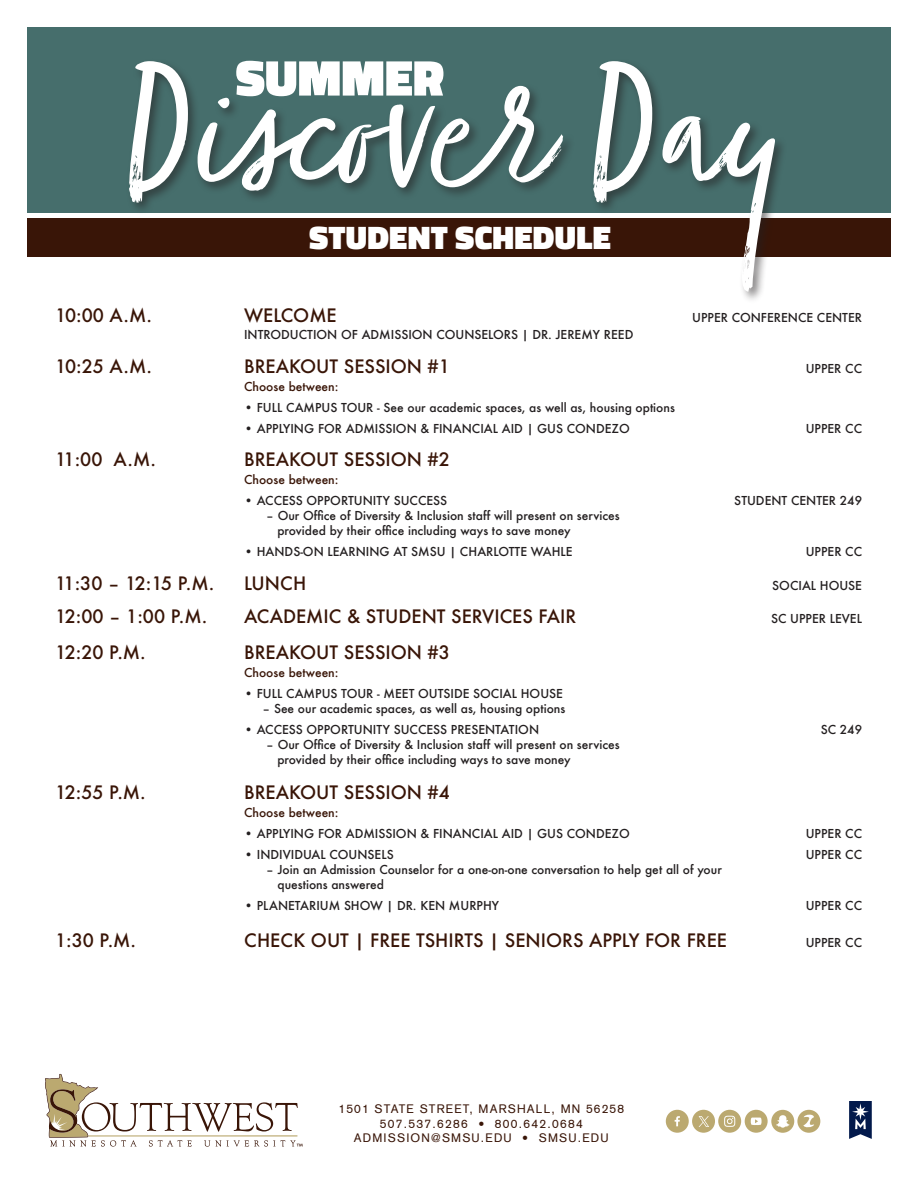
<style>
.page{position:relative;width:918px;height:1188px;background:#fff}
.page>*{position:absolute;margin:0;border:0;box-sizing:border-box;transform-origin:0 0}
.t1{font:209.1px "Zooja Light Pro";color:#fff}
.t2{font:900 51px "Titillium Web";color:#fff}
.t3{font:900 33px "Titillium Web";letter-spacing:.01em;color:#fff}
.t4{font:500 18px "Futura";color:#391507}
.t5{font:500 12px/15px "Futura";color:#231f20}
.t6{font:12px/14.4px "Akzidenz Grotesk CE";letter-spacing:.1em;color:#391507;text-align:center}
.t7{font:500 12px "Futura";color:#391507}
</style>
<div class="page">
<div style="left:27px;top:218px;width:864px;height:39px;background:#391507"></div>
<div style="left:27px;top:27px;width:864px;height:185px;background:#466e6c"></div>
<div style="left:126px;top:58px;width:662px;height:246px;background:#231f20;opacity:.55"></div>
<svg style="left:45px;top:1074px;width:258px;height:73px"></svg>
<svg style="left:666px;top:1110px;width:154px;height:23px"></svg>
<svg style="left:849px;top:1102px;width:23px;height:37px"></svg>
<h2 class="t2" style="left:235px;top:40px;width:210px">SUMMER</h2>
<h1 class="t1" style="left:117px;top:14px;width:666px">Discover Day</h1>
<h3 class="t3" style="left:309px;top:213px;width:303px">STUDENT SCHEDULE</h3>
<h3 class="t4" style="left:55px;top:303px;width:98px">10:00 A.M.</h3>
<h3 class="t4" style="left:244px;top:303px;width:94px">WELCOME</h3>
<p class="t5" style="left:692px;top:309px;width:171px">UPPER CONFERENCE CENTER</p>
<p class="t5" style="left:244px;top:327px;width:391px">INTRODUCTION OF ADMISSION COUNSELORS | DR. JEREMY REED</p>
<h3 class="t4" style="left:55px;top:354px;width:98px">10:25 A.M.</h3>
<h3 class="t4" style="left:244px;top:354px;width:207px">BREAKOUT SESSION #1</h3>
<p class="t5" style="left:806px;top:360px;width:58px">UPPER CC</p>
<p class="t7" style="left:244px;top:378px;width:96px">Choose between:</p>
<p class="t5" style="left:244px;top:399px;width:432px">• FULL CAMPUS TOUR - See our academic spaces, as well as, housing options</p>
<p class="t5" style="left:244px;top:420px;width:387px">• APPLYING FOR ADMISSION &amp; FINANCIAL AID | GUS CONDEZO</p>
<p class="t5" style="left:806px;top:420px;width:58px">UPPER CC</p>
<h3 class="t4" style="left:55px;top:447px;width:102px">11:00 A.M.</h3>
<h3 class="t4" style="left:244px;top:447px;width:207px">BREAKOUT SESSION #2</h3>
<p class="t7" style="left:244px;top:471px;width:96px">Choose between:</p>
<p class="t5" style="left:244px;top:493px;width:205px">• ACCESS OPPORTUNITY SUCCESS</p>
<p class="t5" style="left:734px;top:493px;width:129px">STUDENT CENTER 249</p>
<p class="t5" style="left:277px;top:508px;width:344px;text-indent:-11px">– Our Office of Diversity &amp; Inclusion staff will present on services provided by their office including ways to save money</p>
<p class="t5" style="left:244px;top:544px;width:330px">• HANDS-ON LEARNING AT SMSU | CHARLOTTE WAHLE</p>
<p class="t5" style="left:806px;top:544px;width:58px">UPPER CC</p>
<h3 class="t4" style="left:55px;top:571px;width:161px">11:30 – 12:15 P.M.</h3>
<h3 class="t4" style="left:244px;top:571px;width:64px">LUNCH</h3>
<p class="t5" style="left:772px;top:578px;width:91px">SOCIAL HOUSE</p>
<h3 class="t4" style="left:55px;top:604px;width:154px">12:00 – 1:00 P.M.</h3>
<h3 class="t4" style="left:244px;top:604px;width:334px">ACADEMIC &amp; STUDENT SERVICES FAIR</h3>
<p class="t5" style="left:771px;top:611px;width:92px">SC UPPER LEVEL</p>
<h3 class="t4" style="left:55px;top:640px;width:92px">12:20 P.M.</h3>
<h3 class="t4" style="left:244px;top:640px;width:207px">BREAKOUT SESSION #3</h3>
<p class="t7" style="left:244px;top:664px;width:96px">Choose between:</p>
<p class="t5" style="left:244px;top:686px;width:320px">• FULL CAMPUS TOUR - MEET OUTSIDE SOCIAL HOUSE</p>
<p class="t5" style="left:263px;top:701px;width:304px">– See our academic spaces, as well as, housing options</p>
<p class="t5" style="left:244px;top:722px;width:297px">• ACCESS OPPORTUNITY SUCCESS PRESENTATION</p>
<p class="t5" style="left:821px;top:722px;width:43px">SC 249</p>
<p class="t5" style="left:277px;top:737px;width:344px;text-indent:-11px">– Our Office of Diversity &amp; Inclusion staff will present on services provided by their office including ways to save money</p>
<h3 class="t4" style="left:55px;top:780px;width:92px">12:55 P.M.</h3>
<h3 class="t4" style="left:244px;top:780px;width:207px">BREAKOUT SESSION #4</h3>
<p class="t7" style="left:244px;top:804px;width:96px">Choose between:</p>
<p class="t5" style="left:244px;top:826px;width:387px">• APPLYING FOR ADMISSION &amp; FINANCIAL AID | GUS CONDEZO</p>
<p class="t5" style="left:806px;top:826px;width:58px">UPPER CC</p>
<p class="t5" style="left:244px;top:847px;width:151px">• INDIVIDUAL COUNSELS</p>
<p class="t5" style="left:806px;top:847px;width:58px">UPPER CC</p>
<p class="t5" style="left:277px;top:862px;width:446px;text-indent:-11px">– Join an Admission Counselor for a one-on-one conversation to help get all of your questions answered</p>
<p class="t5" style="left:244px;top:898px;width:256px">• PLANETARIUM SHOW | DR. KEN MURPHY</p>
<p class="t5" style="left:806px;top:898px;width:58px">UPPER CC</p>
<h3 class="t4" style="left:55px;top:928px;width:83px">1:30 P.M.</h3>
<h3 class="t4" style="left:244px;top:928px;width:484px">CHECK OUT | FREE TSHIRTS | SENIORS APPLY FOR FREE</h3>
<p class="t5" style="left:806px;top:935px;width:58px">UPPER CC</p>
<p class="t6" style="left:339px;top:1102px;width:287px">1501 STATE STREET, MARSHALL, MN 56258<br>507.537.6286 • 800.642.0684<br>ADMISSION@SMSU.EDU • SMSU.EDU</p>
</div>
